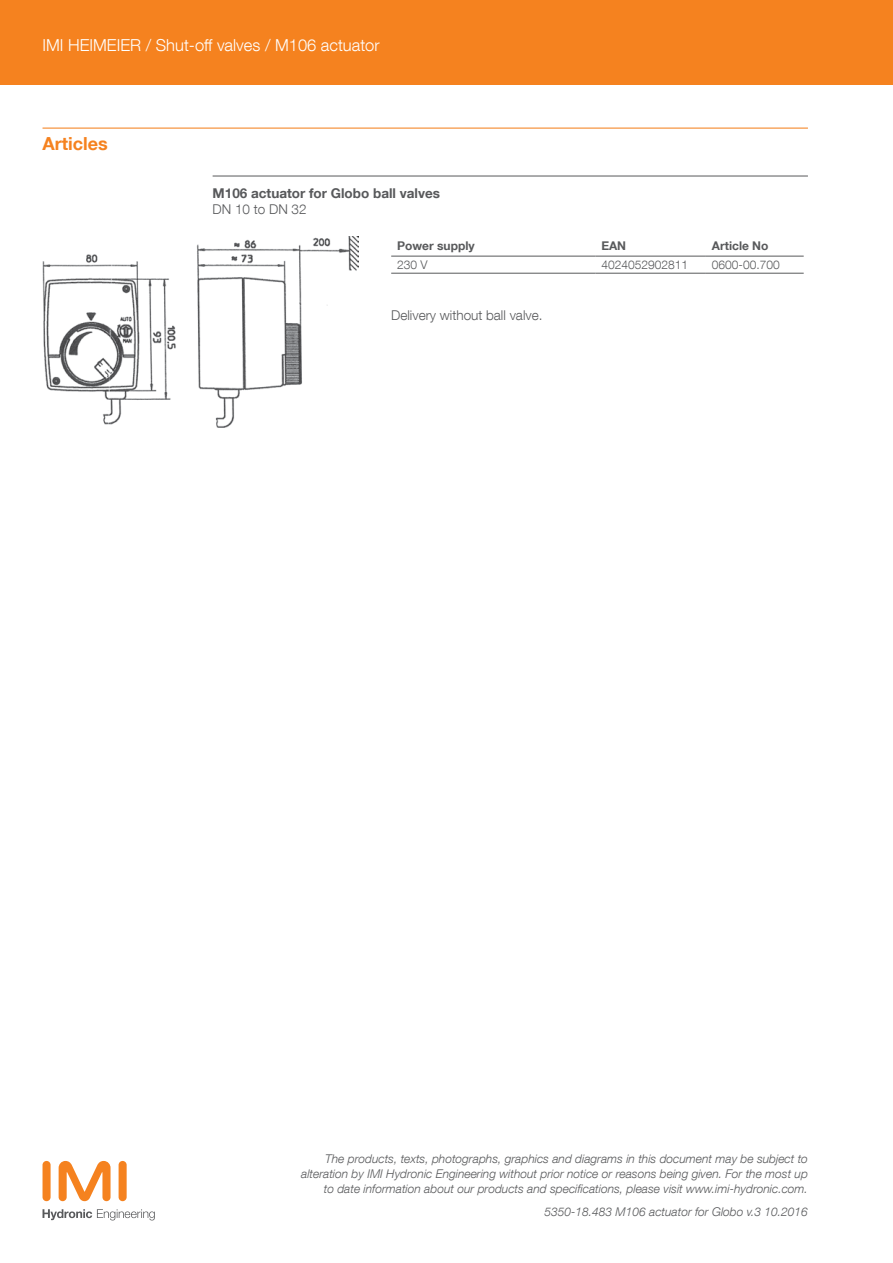
<style>
.page{position:relative;width:893px;height:1263px;background:#fff}
.page>*{position:absolute;margin:0;border:0;box-sizing:border-box;transform-origin:0 0}
.t1{font:700 18px "Helvetica Neue LT Com";color:#f5821f}
.t2{font:300 16.5px "Helvetica Neue LT Com";color:#fff}
.t3{font:300 13.5px "Helvetica Neue LT Com";color:#58595b}
.t4{font:700 13.5px "Helvetica Neue LT Com";color:#58595b}
.t5{font:italic 300 12px/15px "Helvetica Neue LT Com";color:#58595b;text-align:right}
.t6{font:300 12px "Helvetica Neue LT Com";color:#58595b}
.t7{font:700 12px "Helvetica Neue LT Com";color:#58595b}
</style>
<div class="page">
<div style="left:0;top:0;width:893px;height:85px;background:#f5821f"></div>
<div style="left:43px;top:1161px;width:8px;height:40px;background:#f5821f;border-radius:4px"></div>
<div style="left:119px;top:1161px;width:8px;height:40px;background:#f5821f;border-radius:4px"></div>
<svg style="left:59px;top:1161px;width:52px;height:40px"></svg>
<svg style="left:43px;top:1209px;width:112px;height:11px"></svg>
<hr style="left:43px;top:128px;width:765px;height:1px;background:#f5821f">
<hr style="left:213px;top:176px;width:595px;height:1px;background:#58595b">
<hr style="left:391px;top:256px;width:204px;height:1px;background:#58595b">
<hr style="left:391px;top:273px;width:204px;height:1px;background:#58595b">
<hr style="left:595px;top:256px;width:111px;height:1px;background:#58595b">
<hr style="left:595px;top:273px;width:111px;height:1px;background:#58595b">
<hr style="left:706px;top:256px;width:98px;height:1px;background:#58595b">
<hr style="left:706px;top:273px;width:98px;height:1px;background:#58595b">
<img style="left:43px;top:236px;width:315px;height:192px">
<h2 class="t2" style="left:43px;top:35px;width:339px">IMI HEIMEIER / Shut-off valves / M106 actuator</h2>
<h1 class="t1" style="left:43px;top:132px;width:67px">Articles</h1>
<p class="t4" style="left:213px;top:184px;width:229px">M106 actuator for Globo ball valves</p>
<p class="t3" style="left:213px;top:201px;width:96px">DN 10 to DN 32</p>
<p class="t7" style="left:397px;top:238px;width:79px">Power supply</p>
<p class="t7" style="left:601px;top:238px;width:26px">EAN</p>
<p class="t7" style="left:712px;top:238px;width:58px">Article No</p>
<p class="t6" style="left:397px;top:257px;width:32px">230 V</p>
<p class="t6" style="left:601px;top:257px;width:88px">4024052902811</p>
<p class="t6" style="left:712px;top:257px;width:69px">0600-00.700</p>
<p class="t3" style="left:391px;top:307px;width:153px">Delivery without ball valve.</p>
<p class="t5" style="left:301px;top:1151px;width:508px">The products, texts, photographs, graphics and diagrams in this document may be subject to alteration by IMI Hydronic Engineering without prior notice or reasons being given. For the most up to date information about our products and specifications, please visit www.imi-hydronic.com.</p>
<p class="t5" style="left:544px;top:1204px;width:265px">5350-18.483 M106 actuator for Globo v.3 10.2016</p>
</div>
